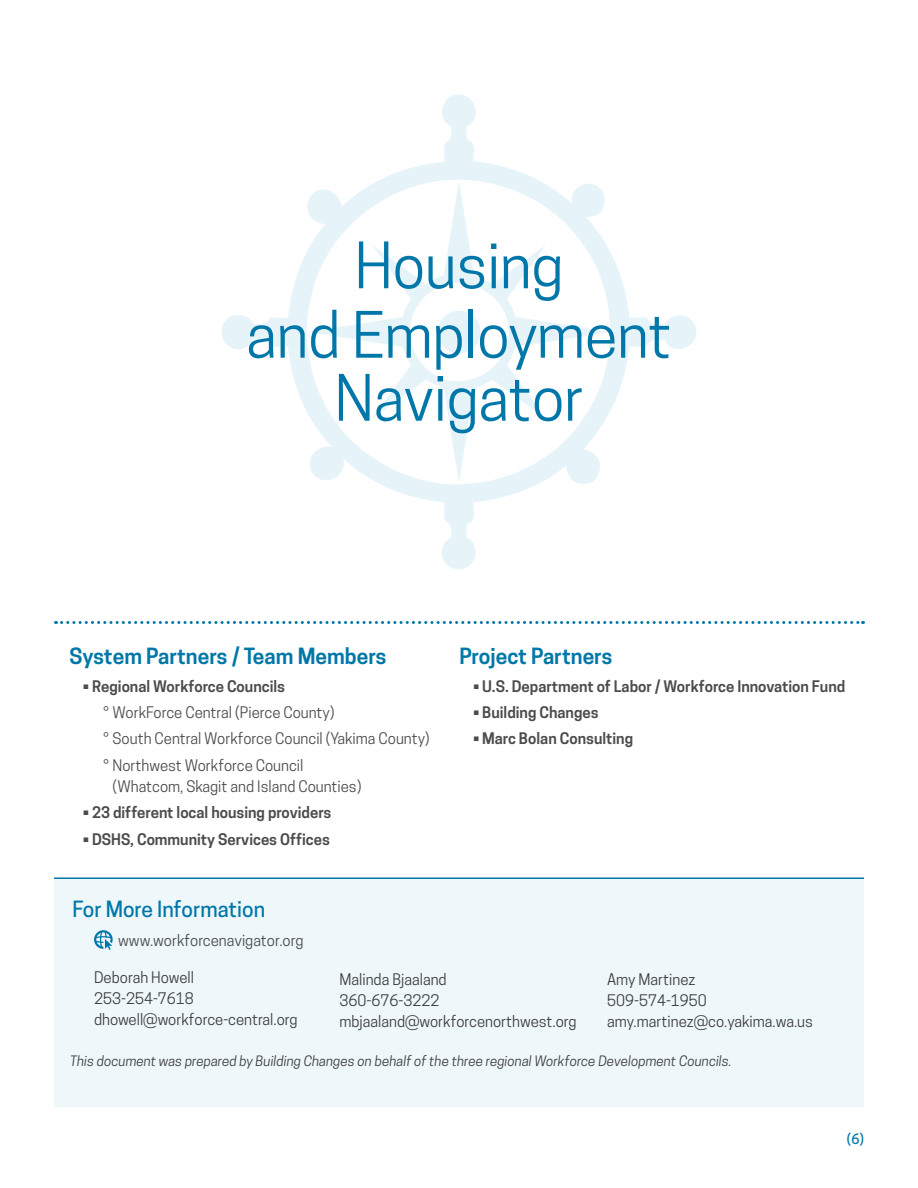
<style>
.page{position:relative;width:918px;height:1188px;background:#fff}
.page>*{position:absolute;margin:0;border:0;box-sizing:border-box;transform-origin:0 0}
.Pape_Title{font:60px/63px "Cooper Hewitt";letter-spacing:-.005em;color:#0077a8;text-align:center}
.Heading{font:600 21px "Cooper Hewitt";color:#0077a8}
.Heading_3{font:500 21px "Cooper Hewitt";color:#0077a8}
.t1{font:600 15px "Cooper Hewitt";color:#4b4c4d}
.p_text{font:15px/21px "Cooper Hewitt";color:#3e3e3f}
.p_text-2{font:15px/21px "Cooper Hewitt";color:#4b4c4d}
.Reference{font:italic 13.5px "Cooper Hewitt";color:#3e3e3f}
.Partner_headings{font:500 13.5px "Cooper Hewitt";color:#0077a8}
</style>
<div class="page">
<svg style="left:56px;top:621px;width:807px;height:3px"></svg>
<svg style="left:222px;top:94px;width:474px;height:475px"></svg>
<svg style="left:308px;top:181px;width:302px;height:302px"></svg>
<div style="left:438px;top:311px;width:42px;height:42px;background:#e6f4f9;border-radius:50%"></div>
<div style="left:54px;top:878px;width:810px;height:229px;background:#eef7fa"></div>
<hr style="left:54px;top:878px;width:810px;height:1px;background:#0077a8">
<svg style="left:94px;top:930px;width:19px;height:20px"></svg>
<p class="Pape_Title" style="left:354px;top:234px;width:211px">Housing</p>
<p class="Pape_Title" style="left:246px;top:304px;width:427px">and Employment<br>Navigator</p>
<p class="Heading" style="left:69px;top:644px;width:319px">System Partners / Team Members</p>
<p class="t1" style="left:83px;top:677px;width:204px">• Regional Workforce Councils</p>
<p class="p_text-2" style="left:103px;top:702px;width:233px">° WorkForce Central (Pierce County)</p>
<p class="p_text-2" style="left:103px;top:728px;width:328px">° South Central Workforce Council (Yakima County)</p>
<p class="p_text-2" style="left:113px;top:755px;width:250px;text-indent:-9px">° Northwest Workforce Council (Whatcom, Skagit and Island Counties)</p>
<p class="t1" style="left:83px;top:804px;width:250px">• 23 different local housing providers</p>
<p class="t1" style="left:83px;top:830px;width:249px">• DSHS, Community Services Offices</p>
<p class="Heading_3" style="left:72px;top:897px;width:194px">For More Information</p>
<p class="p_text-2" style="left:118px;top:930px;width:187px">www.workforcenavigator.org</p>
<p class="Heading" style="left:460px;top:644px;width:155px">Project Partners</p>
<p class="t1" style="left:473px;top:677px;width:374px">• U.S. Department of Labor / Workforce Innovation Fund</p>
<p class="t1" style="left:473px;top:704px;width:127px">• Building Changes</p>
<p class="t1" style="left:473px;top:730px;width:162px">• Marc Bolan Consulting</p>
<p class="p_text" style="left:94px;top:967px;width:205px">Deborah Howell<br>253-254-7618 dhowell@workforce-central.org</p>
<p class="p_text" style="left:339px;top:968px;width:239px">Malinda Bjaaland<br>360-676-3222 mbjaaland@workforcenorthwest.org</p>
<p class="p_text" style="left:607px;top:968px;width:207px">Amy Martinez<br>509-574-1950 amy.martinez@co.yakima.wa.us</p>
<p class="Reference" style="left:70px;top:1053px;width:663px">This document was prepared by Building Changes on behalf of the three regional Workforce Development Councils.</p>
<p class="Partner_headings" style="left:847px;top:1131px;width:19px">(6)</p>
</div>
